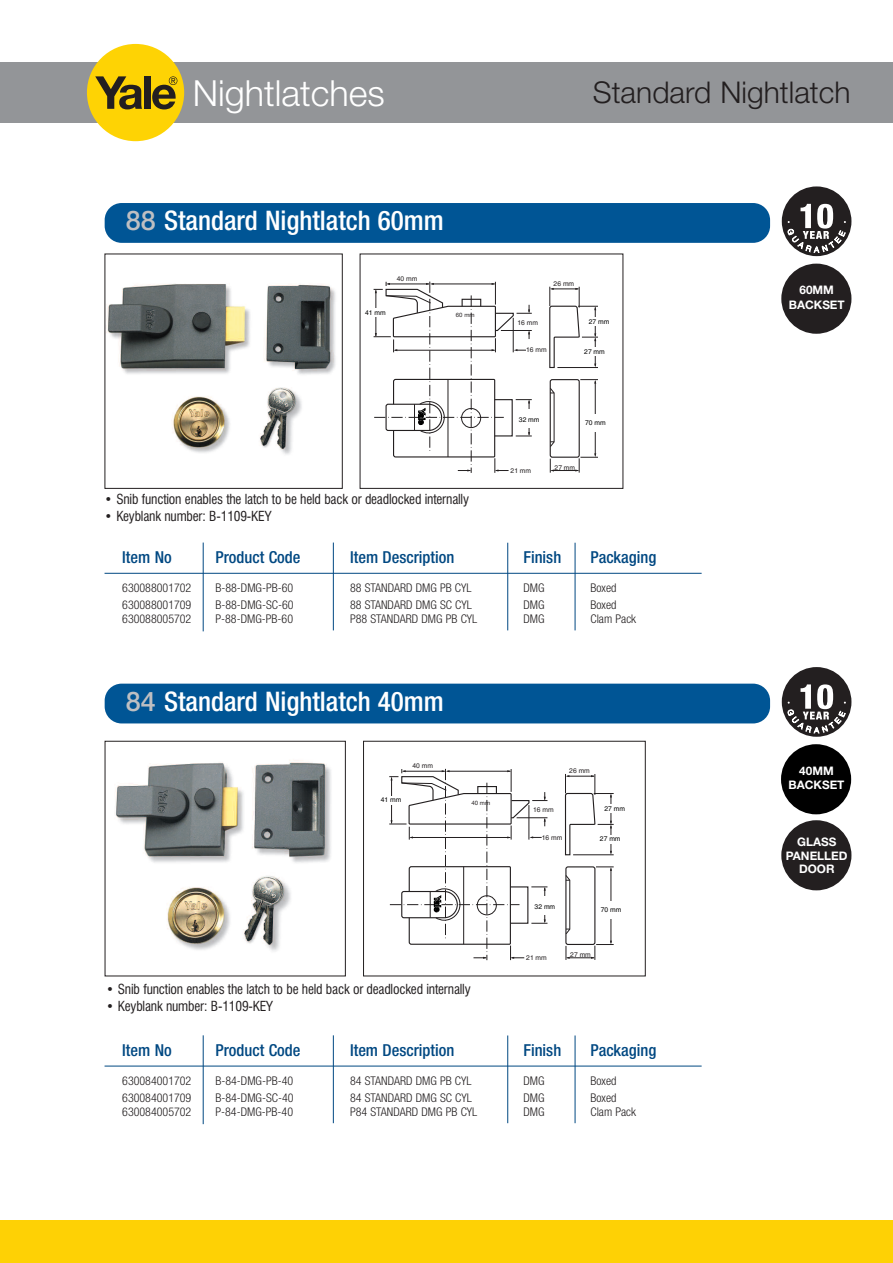
<style>
.page{position:relative;width:893px;height:1263px;background:#fff}
.page>*{position:absolute;margin:0;border:0;box-sizing:border-box;transform-origin:0 0}
.t1{font:300 36px "Helvetica Neue";color:#fff}
.t2{font:300 30px "Helvetica Neue";color:#231f20}
.t3{font:500 condensed 27px "Helvetica Neue";color:#fff}
.t4{font:500 condensed 16.5px "Helvetica Neue";color:#014882}
.t5{font:condensed 13.5px "Swiss 721 BT";letter-spacing:-.015em;color:#231f20}
.t6{font:300 condensed 12px "Helvetica Neue";color:#231f20}
.t7{font:700 11.7px/14.1px "Helvetica Neue";color:#fff;text-align:center}
.t8{font:6.75px "Helvetica";color:#231f20}
.t9{font:6.75px "Helvetica";color:#000}
.t10{font:6px "Helvetica Neue";color:#231f20}
.s1{font-stretch:normal;color:#bebfc2}
</style>
<div class="page">
<div style="left:0;top:62px;width:893px;height:61px;background:#939598"></div>
<div style="left:87px;top:44px;width:97px;height:97px;background:#fed304;border-radius:50%"></div>
<svg style="left:95px;top:76px;width:47px;height:33px"></svg>
<div style="left:144px;top:76px;width:6px;height:33px;background:#231f20"></div>
<svg style="left:152px;top:76px;width:25px;height:33px"></svg>
<div style="left:105px;top:684px;width:665px;height:39px;background:#005595;border-radius:17px"></div>
<img style="left:115px;top:760px;width:216px;height:191px">
<div style="left:105px;top:741px;width:241px;height:235px;border:1px solid #231f20"></div>
<img style="left:107px;top:283px;width:229px;height:172px">
<div style="left:105px;top:254px;width:238px;height:235px;border:1px solid #231f20"></div>
<div style="left:565px;top:866px;width:30px;height:79px;border:1px solid #231f20;border-radius:2px"></div>
<svg style="left:565px;top:875px;width:5px;height:59px"></svg>
<hr style="left:611px;top:868px;width:1px;height:75px;background:#231f20">
<svg style="left:596px;top:867px;width:18px;height:4px"></svg>
<svg style="left:564px;top:774px;width:50px;height:82px"></svg>
<svg style="left:566px;top:941px;width:48px;height:19px"></svg>
<div style="left:608px;top:804px;width:7px;height:9px;background:#fff"></div>
<div style="left:608px;top:834px;width:7px;height:9px;background:#fff"></div>
<div style="left:608px;top:901px;width:7px;height:18px;background:#fff"></div>
<svg style="left:389px;top:769px;width:158px;height:191px"></svg>
<div style="left:363px;top:741px;width:283px;height:235px;border:1px solid #231f20"></div>
<div style="left:550px;top:379px;width:30px;height:79px;border:1px solid #231f20;border-radius:2px"></div>
<svg style="left:550px;top:388px;width:4px;height:59px"></svg>
<hr style="left:595px;top:381px;width:1px;height:74px;background:#231f20">
<svg style="left:580px;top:379px;width:18px;height:5px"></svg>
<svg style="left:549px;top:287px;width:49px;height:82px"></svg>
<svg style="left:550px;top:453px;width:48px;height:20px"></svg>
<div style="left:592px;top:317px;width:7px;height:9px;background:#fff"></div>
<div style="left:592px;top:347px;width:7px;height:9px;background:#fff"></div>
<div style="left:592px;top:414px;width:7px;height:17px;background:#fff"></div>
<svg style="left:374px;top:282px;width:158px;height:191px"></svg>
<div style="left:782px;top:667px;width:69px;height:70px;background:#231f20;border-radius:50%"></div>
<svg style="left:787px;top:684px;width:59px;height:50px"></svg>
<div style="left:781px;top:744px;width:70px;height:70px;background:#000;border-radius:50%"></div>
<div style="left:781px;top:264px;width:70px;height:70px;background:#231f20;border-radius:50%"></div>
<div style="left:781px;top:820px;width:70px;height:70px;background:#231f20;border-radius:50%"></div>
<div style="left:105px;top:203px;width:665px;height:40px;background:#005595;border-radius:17px"></div>
<div style="left:782px;top:186px;width:69px;height:70px;background:#231f20;border-radius:50%"></div>
<svg style="left:787px;top:204px;width:59px;height:49px"></svg>
<hr style="left:203px;top:1035px;width:1px;height:89px;background:#014882">
<hr style="left:105px;top:1066px;width:597px;height:1px;background:#014882">
<hr style="left:333px;top:1035px;width:1px;height:88px;background:#014882">
<hr style="left:507px;top:1035px;width:1px;height:88px;background:#014882">
<hr style="left:575px;top:1035px;width:1px;height:88px;background:#014882">
<hr style="left:203px;top:542px;width:1px;height:89px;background:#014882">
<hr style="left:105px;top:573px;width:597px;height:1px;background:#014882">
<hr style="left:333px;top:542px;width:1px;height:88px;background:#014882">
<hr style="left:507px;top:543px;width:1px;height:87px;background:#014882">
<hr style="left:575px;top:543px;width:1px;height:87px;background:#014882">
<div style="left:0;top:1220px;width:893px;height:43px;background:#fed105"></div>
<h1 class="t1" style="left:193px;top:80px;width:194px">Nightlatches</h1>
<h2 class="t2" style="left:593px;top:82px;width:259px">Standard Nightlatch</h2>
<h3 class="t3" style="left:126px;top:211px;width:320px"><span class="s1">88</span> Standard Nightlatch 60mm</h3>
<p class="t8" style="left:397px;top:276px;width:22px">40 mm</p>
<p class="t9" style="left:365px;top:310px;width:22px">41 mm</p>
<p class="t10" style="left:456px;top:313px;width:20px">60 mm</p>
<p class="t5" style="left:105px;top:494px;width:366px">• Snib function enables the latch to be held back or deadlocked internally</p>
<p class="t5" style="left:105px;top:510px;width:168px">• Keyblank number: B-1109-KEY</p>
<p class="t8" style="left:554px;top:281px;width:22px">26 mm</p>
<p class="t8" style="left:517px;top:320px;width:22px">16 mm</p>
<p class="t9" style="left:589px;top:319px;width:22px">27 mm</p>
<p class="t8" style="left:526px;top:348px;width:22px">16 mm</p>
<p class="t9" style="left:584px;top:349px;width:22px">27 mm</p>
<p class="t9" style="left:519px;top:417px;width:22px">32 mm</p>
<p class="t9" style="left:585px;top:420px;width:22px">70 mm</p>
<p class="t8" style="left:511px;top:468px;width:22px">21 mm</p>
<p class="t8" style="left:555px;top:465px;width:22px">27 mm</p>
<p class="t7" style="left:789px;top:284px;width:58px">60MM<br>BACKSET</p>
<h3 class="t4" style="left:122px;top:551px;width:51px">Item No</h3>
<h3 class="t4" style="left:215px;top:551px;width:87px">Product Code</h3>
<h3 class="t4" style="left:350px;top:551px;width:106px">Item Description</h3>
<h3 class="t4" style="left:523px;top:551px;width:39px">Finish</h3>
<h3 class="t4" style="left:590px;top:551px;width:67px">Packaging</h3>
<p class="t6" style="left:122px;top:584px;width:71px">630088001702</p>
<p class="t6" style="left:215px;top:584px;width:79px">B-88-DMG-PB-60</p>
<p class="t6" style="left:350px;top:584px;width:123px">88 STANDARD DMG PB CYL</p>
<p class="t6" style="left:523px;top:584px;width:23px">DMG</p>
<p class="t6" style="left:590px;top:584px;width:27px">Boxed</p>
<p class="t6" style="left:122px;top:600px;width:71px">630088001709</p>
<p class="t6" style="left:215px;top:600px;width:80px">B-88-DMG-SC-60</p>
<p class="t6" style="left:350px;top:600px;width:123px">88 STANDARD DMG SC CYL</p>
<p class="t6" style="left:523px;top:600px;width:23px">DMG</p>
<p class="t6" style="left:590px;top:600px;width:27px">Boxed</p>
<p class="t6" style="left:122px;top:615px;width:71px">630088005702</p>
<p class="t6" style="left:215px;top:615px;width:79px">P-88-DMG-PB-60</p>
<p class="t6" style="left:350px;top:615px;width:129px">P88 STANDARD DMG PB CYL</p>
<p class="t6" style="left:523px;top:615px;width:23px">DMG</p>
<p class="t6" style="left:590px;top:615px;width:47px">Clam Pack</p>
<h3 class="t3" style="left:126px;top:691px;width:320px"><span class="s1">84</span> Standard Nightlatch 40mm</h3>
<p class="t8" style="left:413px;top:763px;width:22px">40 mm</p>
<p class="t9" style="left:381px;top:797px;width:22px">41 mm</p>
<p class="t10" style="left:471px;top:801px;width:20px">40 mm</p>
<p class="t5" style="left:106px;top:984px;width:366px">• Snib function enables the latch to be held back or deadlocked internally</p>
<p class="t5" style="left:106px;top:1000px;width:168px">• Keyblank number: B-1109-KEY</p>
<p class="t8" style="left:569px;top:768px;width:22px">26 mm</p>
<p class="t8" style="left:533px;top:807px;width:22px">16 mm</p>
<p class="t9" style="left:604px;top:806px;width:22px">27 mm</p>
<p class="t8" style="left:542px;top:835px;width:22px">16 mm</p>
<p class="t9" style="left:600px;top:836px;width:22px">27 mm</p>
<p class="t9" style="left:535px;top:904px;width:22px">32 mm</p>
<p class="t9" style="left:601px;top:907px;width:22px">70 mm</p>
<p class="t8" style="left:526px;top:955px;width:22px">21 mm</p>
<p class="t8" style="left:570px;top:952px;width:22px">27 mm</p>
<h3 class="t4" style="left:122px;top:1044px;width:51px">Item No</h3>
<h3 class="t4" style="left:215px;top:1044px;width:87px">Product Code</h3>
<h3 class="t4" style="left:350px;top:1044px;width:106px">Item Description</h3>
<h3 class="t4" style="left:523px;top:1044px;width:39px">Finish</h3>
<h3 class="t4" style="left:590px;top:1044px;width:67px">Packaging</h3>
<p class="t6" style="left:122px;top:1076px;width:71px">630084001702</p>
<p class="t6" style="left:215px;top:1076px;width:79px">B-84-DMG-PB-40</p>
<p class="t6" style="left:350px;top:1076px;width:123px">84 STANDARD DMG PB CYL</p>
<p class="t6" style="left:523px;top:1076px;width:23px">DMG</p>
<p class="t6" style="left:590px;top:1076px;width:27px">Boxed</p>
<p class="t6" style="left:122px;top:1093px;width:71px">630084001709</p>
<p class="t6" style="left:215px;top:1093px;width:80px">B-84-DMG-SC-40</p>
<p class="t6" style="left:350px;top:1093px;width:123px">84 STANDARD DMG SC CYL</p>
<p class="t6" style="left:523px;top:1093px;width:23px">DMG</p>
<p class="t6" style="left:590px;top:1093px;width:27px">Boxed</p>
<p class="t6" style="left:122px;top:1107px;width:71px">630084005702</p>
<p class="t6" style="left:215px;top:1107px;width:79px">P-84-DMG-PB-40</p>
<p class="t6" style="left:350px;top:1107px;width:129px">P84 STANDARD DMG PB CYL</p>
<p class="t6" style="left:523px;top:1107px;width:23px">DMG</p>
<p class="t6" style="left:590px;top:1107px;width:47px">Clam Pack</p>
<p class="t7" style="left:788px;top:765px;width:58px">40MM<br>BACKSET</p>
<p class="t7" style="left:786px;top:836px;width:63px;line-height:13.5px">GLASS<br>PANELLED<br>DOOR</p>
</div>
